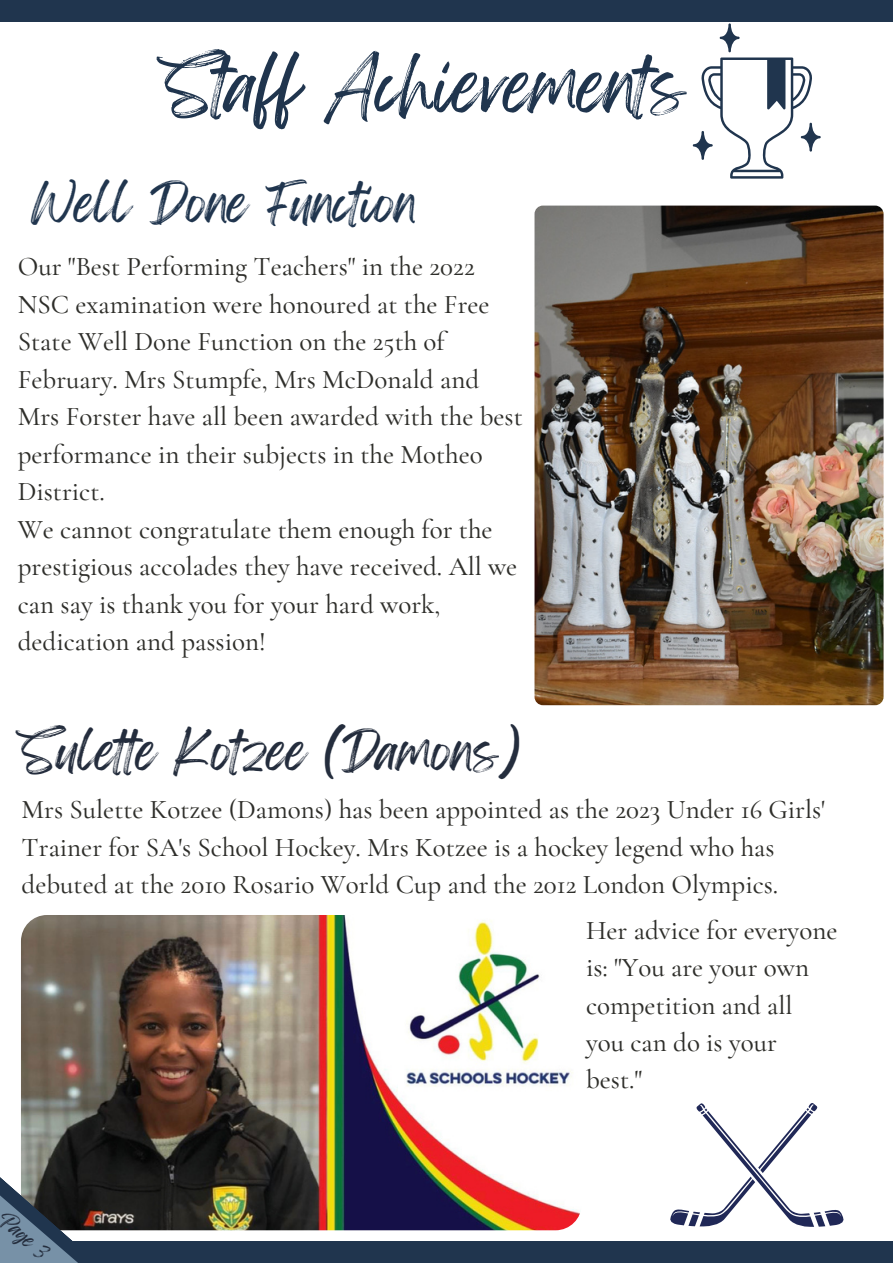
<style>
.page{position:relative;width:893px;height:1264px;background:#fff}
.page>*{position:absolute;margin:0;border:0;box-sizing:border-box;transform-origin:0 0}
.t1{font:63px "Feeling Passionate";color:#20354e}
.t2{font:45px "Feeling Passionate";color:#242d3d}
.t3{font:45px "Feeling Passionate";color:#20354e}
.t4{font:500 27px/37.5px "Cormorant Garamond";color:#2e2e2a}
.t5{font:18px "Feeling Passionate";color:#242d3d}
</style>
<div class="page">
<div style="left:0;top:1240px;width:892px;height:22px;background:#20354e"></div>
<div style="left:0;top:0;width:892px;height:22px;background:#20354e"></div>
<img style="left:21px;top:915px;width:560px;height:315px;border-radius:26px">
<svg style="left:0;top:1143px;width:144px;height:119px"></svg>
<img style="left:534px;top:205px;width:349px;height:500px;border-radius:8px">
<svg style="left:692px;top:23px;width:128px;height:156px"></svg>
<svg style="left:670px;top:1103px;width:174px;height:124px"></svg>
<h1 class="t1" style="left:165px;top:35px;width:522px">Staff Achievements</h1>
<h2 class="t3" style="left:31px;top:167px;width:388px">Well Done Function</h2>
<p class="t4" style="left:18px;top:248px;width:506px">Our "Best Performing Teachers" in the 2022<br>NSC examination were honoured at the Free State Well Done Function on the 25th of February. Mrs Stumpfe, Mrs McDonald and Mrs Forster have all been awarded with the best performance in their subjects in the Motheo District.<br>We cannot congratulate them enough for the prestigious accolades they have received. All we can say is thank you for your hard work, dedication and passion!</p>
<h2 class="t2" style="left:22px;top:714px;width:495px">Sulette Kotzee (Damons)</h2>
<p class="t4" style="left:22px;top:791px;width:804px">Mrs Sulette Kotzee (Damons) has been appointed as the 2023 Under 16 Girls'<br>Trainer for SA's School Hockey. Mrs Kotzee is a hockey legend who has debuted at the 2010 Rosario World Cup and the 2012 London Olympics.</p>
<p class="t5" style="left:11px;top:1204px;width:61px;rotate:42deg">Page 3</p>
<p class="t4" style="left:586px;top:911px;width:253px">Her advice for everyone is: "You are your own competition and all you can do is your best."</p>
</div>
